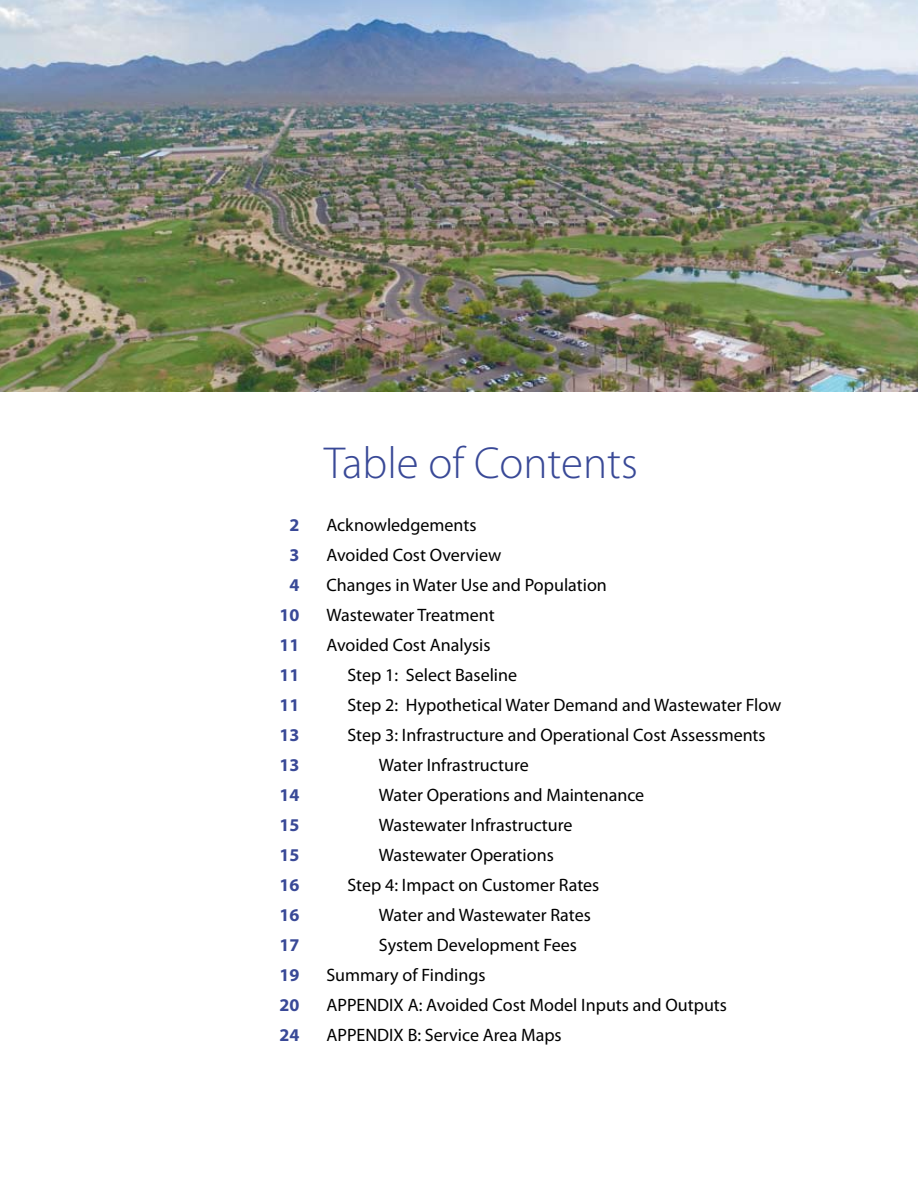
<style>
.page{position:relative;width:918px;height:1188px;background:#fff}
.page>*{position:absolute;margin:0;border:0;box-sizing:border-box;transform-origin:0 0}
.t1{font:300 45px "Myriad Pro";color:#394997}
.t2{font:18px "Myriad Pro";color:#000}
.t3{font:700 18px/30px "Myriad Pro";color:#394997;text-align:center}
</style>
<div class="page">
<img style="left:0;top:0;width:918px;height:392px">
<p class="t3" style="left:280px;top:509px;width:21px">2<br>3<br>4<br>10<br>11<br>11<br>11<br>13<br>13<br>14<br>15<br>15<br>16<br>16<br>17<br>19<br>20<br>24</p>
<h1 class="t1" style="left:324px;top:436px;width:315px">Table of Contents</h1>
<p class="t2" style="left:326px;top:514px;width:152px">Acknowledgements</p>
<p class="t2" style="left:326px;top:544px;width:176px">Avoided Cost Overview</p>
<p class="t2" style="left:326px;top:574px;width:282px">Changes in Water Use and Population</p>
<p class="t2" style="left:326px;top:604px;width:170px">Wastewater Treatment</p>
<p class="t2" style="left:326px;top:634px;width:166px">Avoided Cost Analysis</p>
<p class="t2" style="left:347px;top:664px;width:171px">Step 1: Select Baseline</p>
<p class="t2" style="left:347px;top:694px;width:436px">Step 2: Hypothetical Water Demand and Wastewater Flow</p>
<p class="t2" style="left:347px;top:724px;width:420px">Step 3: Infrastructure and Operational Cost Assessments</p>
<p class="t2" style="left:379px;top:754px;width:151px">Water Infrastructure</p>
<p class="t2" style="left:379px;top:784px;width:267px">Water Operations and Maintenance</p>
<p class="t2" style="left:379px;top:814px;width:195px">Wastewater Infrastructure</p>
<p class="t2" style="left:379px;top:844px;width:176px">Wastewater Operations</p>
<p class="t2" style="left:347px;top:874px;width:253px">Step 4: Impact on Customer Rates</p>
<p class="t2" style="left:379px;top:904px;width:213px">Water and Wastewater Rates</p>
<p class="t2" style="left:379px;top:934px;width:199px">System Development Fees</p>
<p class="t2" style="left:326px;top:964px;width:161px">Summary of Findings</p>
<p class="t2" style="left:326px;top:994px;width:402px">APPENDIX A: Avoided Cost Model Inputs and Outputs</p>
<p class="t2" style="left:326px;top:1024px;width:237px">APPENDIX B: Service Area Maps</p>
</div>
